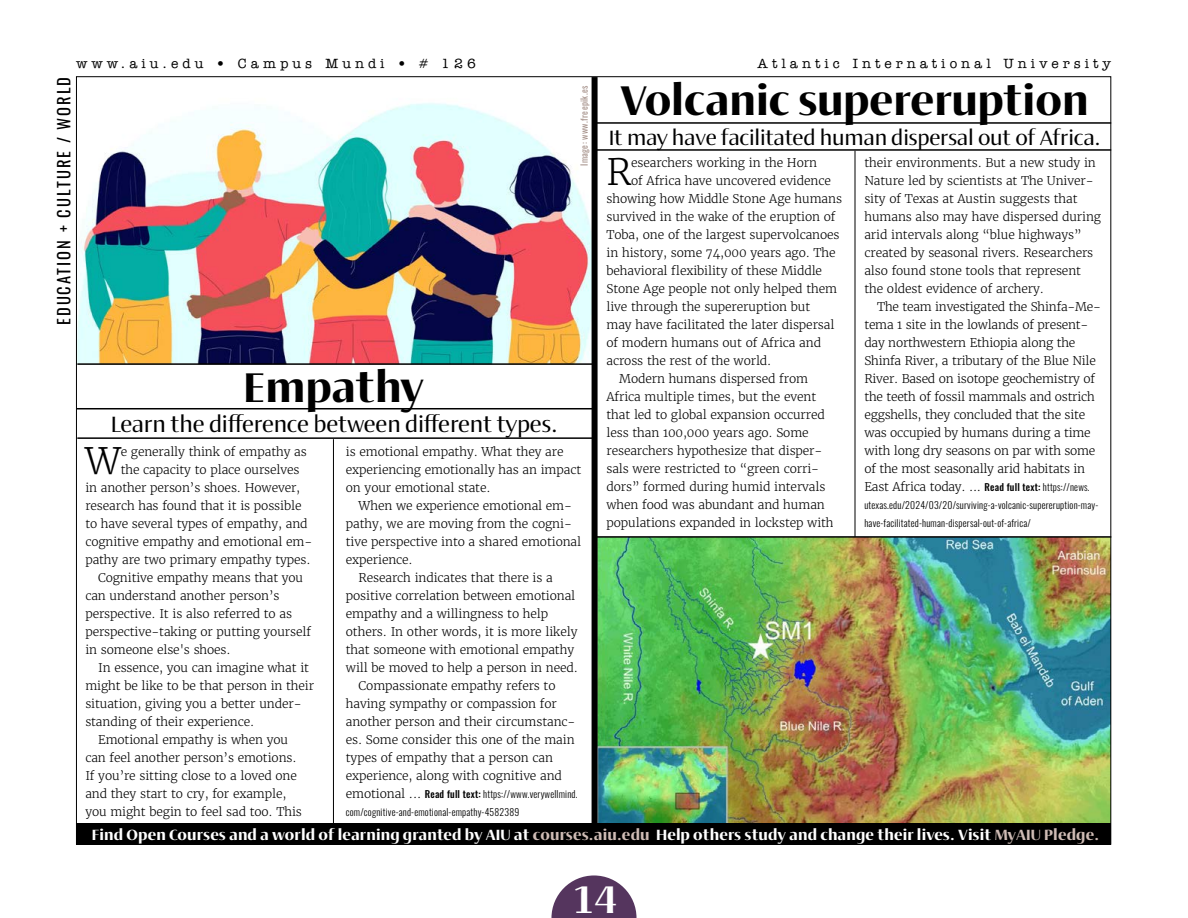
<style>
.page{position:relative;width:1188px;height:918px;background:#fff}
.page>*{position:absolute;margin:0;border:0;box-sizing:border-box;transform-origin:0 0}
.t1{font:800 42px "Ador Hairline";color:#000}
.t2{font:800 39px "Ador Hairline";color:#fff}
.t3{font:300 36.15px "Merriweather";color:#000}
.t4{font:500 22.5px "Ador Hairline";letter-spacing:-.01em;color:#000}
.t5{font:500 21px "Ador Hairline";letter-spacing:-.01em;color:#000}
.t6{font:16.5px "Oswald";letter-spacing:.12em;color:#000}
.t7{font:800 15px "Ador Hairline";letter-spacing:.01em;color:#fff}
.t8{font:500 13.5px "American Typewriter ITC Pro";letter-spacing:.3em;color:#000}
.t9{font:300 12px/18px "Merriweather";letter-spacing:-.01em;color:#000}
.t10{font:300 9.75px/18px "Oswald";letter-spacing:.02em;color:#000}
.t11{font:9px "Oswald";letter-spacing:.04em;color:#a7938c}
.s1{font-family:"Oswald";font-weight:500;font-size:9.75px}
.s2{font-family:"Oswald";font-size:9.75px}
.s3{font-family:"Merriweather";font-size:12px}
.s4{font-weight:500}
.s5{color:#cfbcb5}
</style>
<div class="page">
<img style="left:598px;top:538px;width:511px;height:285px">
<img style="left:78px;top:78px;width:514px;height:285px">
<hr style="left:77px;top:408px;width:517px;height:1px;background:#000">
<hr style="left:77px;top:363px;width:518px;height:2px;background:#000">
<hr style="left:333px;top:439px;width:1px;height:385px;background:#000">
<hr style="left:77px;top:437px;width:517px;height:2px;background:#000">
<svg style="left:551px;top:875px;width:86px;height:43px"></svg>
<div style="left:592px;top:77px;width:6px;height:768px;background:#000"></div>
<hr style="left:855px;top:151px;width:1px;height:386px;background:#000">
<hr style="left:595px;top:149px;width:516px;height:2px;background:#000">
<hr style="left:595px;top:122px;width:516px;height:2px;background:#000">
<div style="left:76px;top:823px;width:1034px;height:22px;background:#000"></div>
<hr style="left:596px;top:536px;width:515px;height:2px;background:#000">
<p class="t8" style="left:76px;top:55px;width:401px">www.aiu.edu • Campus Mundi • # 126</p>
<p class="t8" style="left:758px;top:55px;width:355px">Atlantic International University</p>
<h1 class="t1" style="left:620px;top:68px;width:470px">Volcanic supereruption</h1>
<h3 class="t3" style="left:607px;top:149px;width:27px">R</h3>
<p class="t9" style="left:631px;top:153px;width:187px">esearchers working in the Horn</p>
<h3 class="t6" style="left:49px;top:325px;width:249px;rotate:-90deg">EDUCATION + CULTURE / WORLD</h3>
<p class="t11" style="left:576px;top:166px;width:82px;rotate:-90deg">Image: www.freepik.es</p>
<h3 class="t5" style="left:609px;top:122px;width:494px">It may have facilitated human dispersal out of Africa.</h3>
<p class="t9" style="left:864px;top:153px;width:238px">their environments. But a new study in Nature led by scientists at The Univer&shy;sity of Texas at Austin suggests that humans also may have dispersed during arid intervals along “blue highways” created by seasonal rivers. Researchers also found stone tools that represent the oldest evidence of archery.</p>
<p class="t9" style="left:864px;top:297px;width:238px;text-indent:13px">The team investigated the Shinfa-Me&shy;tema 1 site in the lowlands of present&shy;day northwestern Ethiopia along the Shinfa River, a tributary of the Blue Nile River. Based on isotope geochemistry of the teeth of fossil mammals and ostrich eggshells, they concluded that the site was occupied by humans during a time with long dry seasons on par with some of the most seasonally arid habitats in East Africa today. ... <span class="s1">Read full text:</span> <span class="s2">https://news.</span></p>
<p class="t10" style="left:864px;top:495px;width:235px">utexas.edu/2024/03/20/surviving-a-volcanic-supereruption-may&shy;have-facilitated-human-dispersal-out-of-africa/</p>
<p class="t9" style="left:631px;top:171px;width:201px">of Africa have uncovered evidence</p>
<p class="t9" style="left:607px;top:189px;width:237px">showing how Middle Stone Age humans</p>
<p class="t9" style="left:607px;top:207px;width:231px">survived in the wake of the eruption of</p>
<p class="t9" style="left:607px;top:225px;width:235px">Toba, one of the largest supervolcanoes</p>
<p class="t9" style="left:607px;top:243px;width:231px">in history, some 74,000 years ago. The</p>
<p class="t9" style="left:607px;top:261px;width:217px">behavioral flexibility of these Middle</p>
<p class="t9" style="left:607px;top:279px;width:232px">Stone Age people not only helped them</p>
<p class="t9" style="left:607px;top:297px;width:205px">live through the supereruption but</p>
<p class="t9" style="left:607px;top:315px;width:229px">may have facilitated the later dispersal</p>
<p class="t9" style="left:607px;top:333px;width:216px">of modern humans out of Africa and</p>
<p class="t9" style="left:607px;top:351px;width:166px">across the rest of the world.</p>
<p class="t9" style="left:619px;top:369px;width:190px">Modern humans dispersed from</p>
<p class="t9" style="left:607px;top:387px;width:211px">Africa multiple times, but the event</p>
<p class="t9" style="left:607px;top:405px;width:220px">that led to global expansion occurred</p>
<p class="t9" style="left:607px;top:423px;width:204px">less than 100,000 years ago. Some</p>
<p class="t9" style="left:607px;top:441px;width:217px">researchers hypothesize that disper-</p>
<p class="t9" style="left:607px;top:459px;width:214px">sals were restricted to “green corri-</p>
<p class="t9" style="left:607px;top:477px;width:220px">dors” formed during humid intervals</p>
<p class="t9" style="left:607px;top:495px;width:220px">when food was abundant and human</p>
<p class="t9" style="left:607px;top:513px;width:229px">populations expanded in lockstep with</p>
<h1 class="t1" style="left:244px;top:356px;width:182px">Empathy</h1>
<h3 class="t4" style="left:111px;top:408px;width:449px">Learn the difference between different types.</h3>
<p class="t9" style="left:346px;top:443px;width:237px">is emotional empathy. What they are experiencing emotionally has an impact on your emotional state.</p>
<p class="t9" style="left:359px;top:497px;width:215px">When we experience emotional em-</p>
<p class="t9" style="left:346px;top:515px;width:227px">pathy, we are moving from the cogni-</p>
<p class="t9" style="left:346px;top:533px;width:237px">tive perspective into a shared emotional</p>
<p class="t9" style="left:346px;top:551px;width:68px">experience.</p>
<p class="t9" style="left:359px;top:569px;width:196px">Research indicates that there is a</p>
<p class="t9" style="left:346px;top:587px;width:231px">positive correlation between emotional</p>
<p class="t9" style="left:346px;top:605px;width:204px">empathy and a willingness to help</p>
<p class="t9" style="left:346px;top:623px;width:233px">others. In other words, it is more likely</p>
<p class="t9" style="left:346px;top:641px;width:230px">that someone with emotional empathy</p>
<p class="t9" style="left:346px;top:659px;width:234px">will be moved to help a person in need.</p>
<p class="t9" style="left:359px;top:677px;width:198px">Compassionate empathy refers to</p>
<p class="t9" style="left:346px;top:695px;width:213px">having sympathy or compassion for</p>
<p class="t9" style="left:346px;top:713px;width:231px">another person and their circumstanc-</p>
<p class="t9" style="left:346px;top:731px;width:230px">es. Some consider this one of the main</p>
<p class="t9" style="left:346px;top:749px;width:209px">types of empathy that a person can</p>
<p class="t9" style="left:346px;top:767px;width:218px">experience, along with cognitive and</p>
<p class="t10" style="left:346px;top:784px;width:233px"><span class="s3">emotional ...</span> <span class="s4">Read full text:</span> https://www.verywellmind. com/cognitive-and-emotional-empathy-4582389</p>
<h3 class="t3" style="left:85px;top:439px;width:37px">W</h3>
<p class="t9" style="left:121px;top:443px;width:188px">e generally think of empathy as</p>
<p class="t9" style="left:121px;top:461px;width:180px">the capacity to place ourselves</p>
<p class="t9" style="left:85px;top:479px;width:216px">in another person’s shoes. However,</p>
<p class="t9" style="left:85px;top:497px;width:218px">research has found that it is possible</p>
<p class="t9" style="left:85px;top:515px;width:224px">to have several types of empathy, and</p>
<p class="t9" style="left:85px;top:533px;width:229px">cognitive empathy and emotional em-</p>
<p class="t9" style="left:85px;top:551px;width:227px">pathy are two primary empathy types.</p>
<p class="t9" style="left:98px;top:569px;width:207px">Cognitive empathy means that you</p>
<p class="t9" style="left:85px;top:587px;width:196px">can understand another person’s</p>
<p class="t9" style="left:85px;top:605px;width:208px">perspective. It is also referred to as</p>
<p class="t9" style="left:85px;top:623px;width:227px">perspective-taking or putting yourself</p>
<p class="t9" style="left:85px;top:641px;width:147px">in someone else's shoes.</p>
<p class="t9" style="left:98px;top:659px;width:213px">In essence, you can imagine what it</p>
<p class="t9" style="left:85px;top:677px;width:230px">might be like to be that person in their</p>
<p class="t9" style="left:85px;top:695px;width:218px">situation, giving you a better under-</p>
<p class="t9" style="left:85px;top:713px;width:170px">standing of their experience.</p>
<p class="t9" style="left:98px;top:731px;width:192px">Emotional empathy is when you</p>
<p class="t9" style="left:85px;top:749px;width:213px">can feel another person’s emotions.</p>
<p class="t9" style="left:85px;top:767px;width:213px">If you’re sitting close to a loved one</p>
<p class="t9" style="left:85px;top:785px;width:203px">and they start to cry, for example,</p>
<p class="t9" style="left:85px;top:803px;width:218px">you might begin to feel sad too. This</p>
<p class="t7" style="left:92px;top:823px;width:1009px">Find Open Courses and a world of learning granted by AIU at <span class="s5">courses.aiu.edu</span> Help others study and change their lives. Visit <span class="s5">MyAIU Pledge.</span></p>
<h2 class="t2" style="left:571px;top:869px;width:48px">14</h2>
</div>
